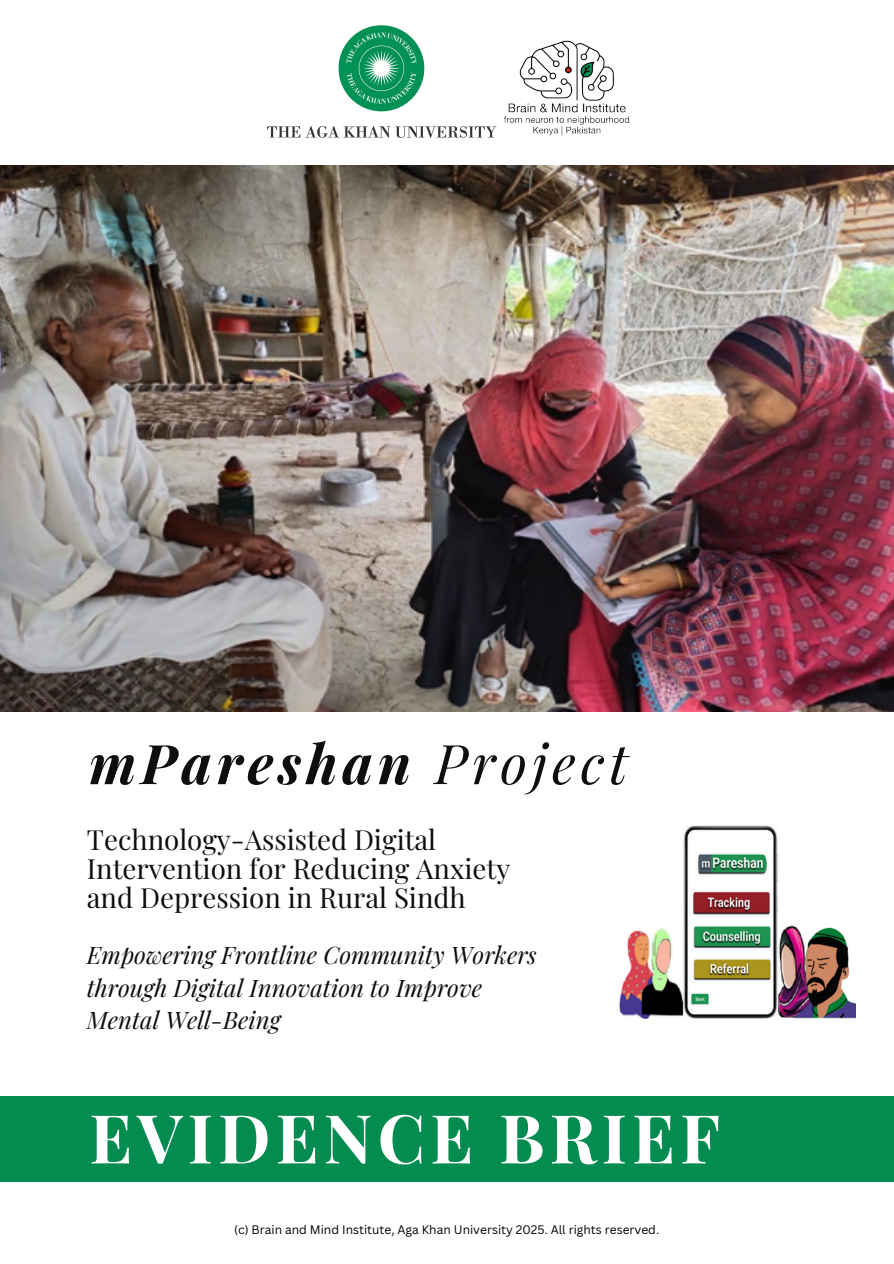
<style>
.page{position:relative;width:894px;height:1264px;background:#fff}
.page>*{position:absolute;margin:0;border:0;box-sizing:border-box;transform-origin:0 0}
.t1{font:700 67.5px "Playfair Display";letter-spacing:.075em;color:#fff}
.t2{font:italic 700 54.75px "Playfair Display";letter-spacing:.09em;color:#0e0e0e}
.t3{font:27.6px/29.2px "Playfair Display";color:#0e0e0e}
.t4{font:italic 24px/32.7px "Playfair Display";color:#0e0e0e}
.t5{font:12px "Canva Sans";color:#000}
.s1{font-weight:400}
</style>
<div class="page">
<img style="left:0;top:165px;width:893px;height:546px">
<img style="left:619px;top:825px;width:236px;height:193px">
<img style="left:267px;top:25px;width:230px;height:113px">
<img style="left:503px;top:40px;width:127px;height:96px">
<div style="left:0;top:1096px;width:893px;height:86px;background:#028c4f"></div>
<h2 class="t2" style="left:89px;top:725px;width:539px">mPareshan <span class="s1">Project</span></h2>
<p class="t3" style="left:87px;top:823px;width:425px">Technology-Assisted Digital<br>Intervention for Reducing Anxiety and Depression in Rural Sindh</p>
<h3 class="t4" style="left:87px;top:937px;width:451px">Empowering Frontline Community Workers through Digital Innovation to Improve<br>Mental Well-Being</h3>
<p class="t1" style="left:89px;top:1090px;width:632px">EVIDENCE BRIEF</p>
<p class="t5" style="left:234px;top:1220px;width:426px">(c) Brain and Mind Institute, Aga Khan University 2025. All rights reserved.</p>
</div>
